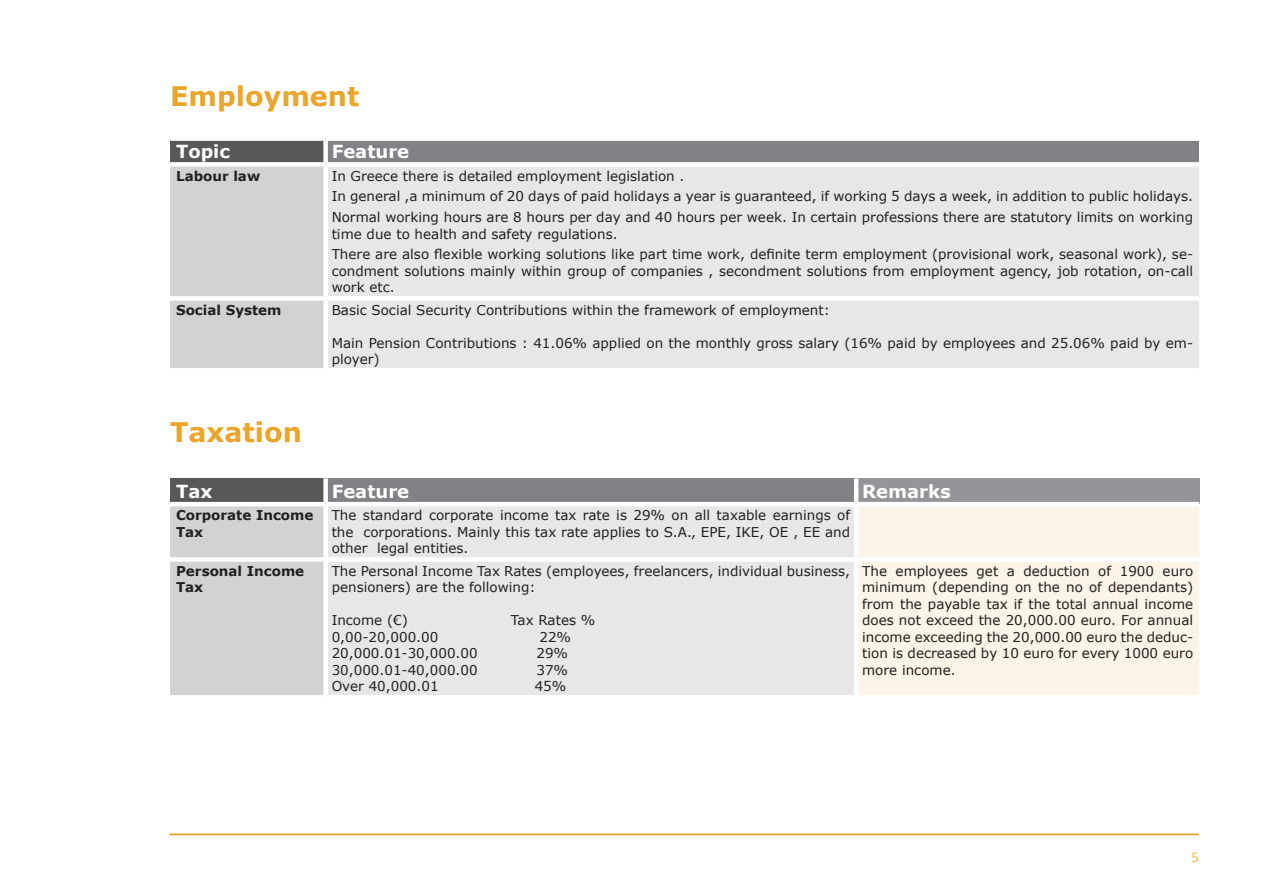
<style>
.page{position:relative;width:1263px;height:893px;background:#fff}
.page>*{position:absolute;margin:0;border:0;box-sizing:border-box;transform-origin:0 0}
.t1{font:700 27px "Verdana";color:#e9a52c}
.t2{font:700 18px "Verdana";color:#fff}
.t3{font:15px "Calibri";color:#e8b848}
.t4{font:13.5px/16.5px "Verdana";color:#231f20}
.t5{font:700 13.5px/16.5px "Verdana";color:#231f20}
</style>
<div class="page">
<hr style="left:169px;top:833px;width:1030px;height:2px;background:#e9a52c">
<div style="left:170px;top:139px;width:156px;height:25px;background:#57585a"></div>
<div style="left:326px;top:139px;width:873px;height:25px;background:#808285"></div>
<div style="left:170px;top:167px;width:153px;height:201px;background:#d1d2d4"></div>
<div style="left:328px;top:167px;width:871px;height:201px;background:#e6e7e9"></div>
<div style="left:170px;top:136px;width:156px;height:5px;background:#fff"></div>
<div style="left:326px;top:136px;width:873px;height:5px;background:#fff"></div>
<div style="left:323px;top:141px;width:5px;height:21px;background:#fff"></div>
<div style="left:170px;top:162px;width:156px;height:5px;background:#fff"></div>
<div style="left:326px;top:162px;width:873px;height:5px;background:#fff"></div>
<div style="left:170px;top:296px;width:156px;height:5px;background:#fff"></div>
<div style="left:326px;top:296px;width:873px;height:5px;background:#fff"></div>
<div style="left:170px;top:478px;width:156px;height:26px;background:#57585a"></div>
<div style="left:326px;top:478px;width:530px;height:26px;background:#808285"></div>
<div style="left:856px;top:478px;width:343px;height:26px;background:#939598"></div>
<div style="left:170px;top:506px;width:153px;height:189px;background:#d1d2d4"></div>
<div style="left:328px;top:506px;width:526px;height:189px;background:#e6e7e9"></div>
<div style="left:858px;top:506px;width:341px;height:189px;background:#fcf4e6"></div>
<div style="left:323px;top:478px;width:5px;height:24px;background:#fff"></div>
<hr style="left:854px;top:478px;width:4px;height:24px;background:#fff">
<hr style="left:170px;top:502px;width:156px;height:4px;background:#fff">
<hr style="left:326px;top:502px;width:530px;height:4px;background:#fff">
<hr style="left:856px;top:502px;width:343px;height:4px;background:#fff">
<div style="left:170px;top:557px;width:156px;height:5px;background:#fff"></div>
<div style="left:326px;top:557px;width:530px;height:5px;background:#fff"></div>
<div style="left:856px;top:557px;width:343px;height:5px;background:#fff"></div>
<h1 class="t1" style="left:170px;top:77px;width:191px">Employment</h1>
<h2 class="t2" style="left:176px;top:139px;width:55px">Topic</h2>
<h2 class="t2" style="left:332px;top:139px;width:79px">Feature</h2>
<p class="t5" style="left:176px;top:167px;width:86px">Labour law</p>
<p class="t4" style="left:332px;top:165px;width:863px;line-height:20.7px">In Greece there is detailed employment legislation .<br>In general ,a minimum of 20 days of paid holidays a year is guaranteed, if working 5 days a week, in addition to public holidays.<br>Normal working hours are 8 hours per day and 40 hours per week. In certain professions there are statutory limits on working</p>
<p class="t4" style="left:332px;top:223px;width:863px;line-height:20.7px">time due to health and safety regulations.<br>There are also flexible working solutions like part time work, definite term employment (provisional work, seasonal work), se-</p>
<p class="t4" style="left:332px;top:263px;width:863px">condment solutions mainly within group of companies , secondment solutions from employment agency, job rotation, on-call work etc.</p>
<p class="t5" style="left:176px;top:301px;width:107px">Social System</p>
<p class="t4" style="left:332px;top:301px;width:500px">Basic Social Security Contributions within the framework of employment:</p>
<p class="t4" style="left:332px;top:334px;width:863px">Main Pension Contributions : 41.06% applied on the monthly gross salary (16% paid by employees and 25.06% paid by em&shy;ployer)</p>
<h1 class="t1" style="left:170px;top:413px;width:133px">Taxation</h1>
<h2 class="t2" style="left:176px;top:479px;width:38px">Tax</h2>
<h2 class="t2" style="left:332px;top:479px;width:79px">Feature</h2>
<h2 class="t2" style="left:862px;top:479px;width:90px">Remarks</h2>
<p class="t5" style="left:176px;top:507px;width:139px">Corporate Income<br>Tax</p>
<p class="t4" style="left:332px;top:507px;width:520px;text-align:justify">The standard corporate income tax rate is 29% on all taxable earnings of the corporations. Mainly this tax rate applies to S.A., EPE, IKE, OE , EE and other legal entities.</p>
<p class="t5" style="left:176px;top:562px;width:130px">Personal Income<br>Tax</p>
<p class="t4" style="left:332px;top:562px;width:520px">The Personal Income Tax Rates (employees, freelancers, individual business, pensioners) are the following:</p>
<p class="t4" style="left:332px;top:612px;width:78px">Income (€)</p>
<p class="t4" style="left:511px;top:612px;width:86px">Tax Rates %</p>
<p class="t4" style="left:332px;top:628px;width:108px">0,00-20,000.00</p>
<p class="t4" style="left:539px;top:628px;width:33px">22%</p>
<p class="t4" style="left:332px;top:645px;width:147px">20,000.01-30,000.00</p>
<p class="t4" style="left:536px;top:645px;width:33px">29%</p>
<p class="t4" style="left:332px;top:661px;width:147px">30,000.01-40,000.00</p>
<p class="t4" style="left:536px;top:661px;width:33px">37%</p>
<p class="t4" style="left:332px;top:678px;width:108px">Over 40,000.01</p>
<p class="t4" style="left:535px;top:678px;width:33px">45%</p>
<p class="t4" style="left:862px;top:562px;width:333px;text-align:justify">The employees get a deduction of 1900 euro minimum (depending on the no of dependants) from the payable tax if the total annual income does not exceed the 20,000.00 euro. For annual income exceeding the 20,000.00 euro the deduc&shy;tion is decreased by 10 euro for every 1000 euro more income.</p>
<p class="t3" style="left:1191px;top:846px;width:9px">5</p>
</div>
